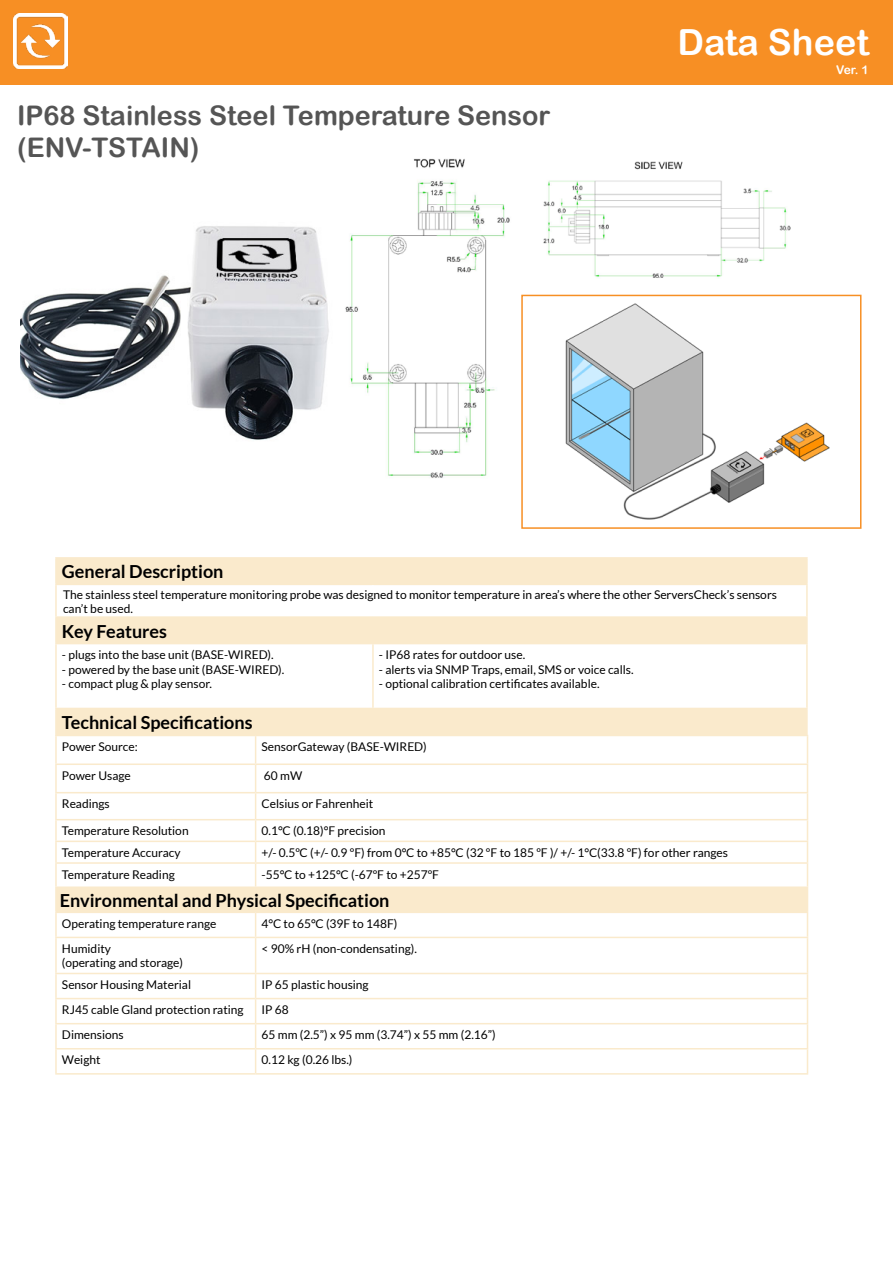
<style>
.page{position:relative;width:893px;height:1263px;background:#fff}
.page>*{position:absolute;margin:0;border:0;box-sizing:border-box;transform-origin:0 0}
.t1{font:36px "Arial Rounded MT Bold";color:#fff}
.t2{font:27px/32.4px "Arial Rounded MT Bold";color:#555}
.t3{font:700 18px "Lato";color:#000}
.t4{font:12px/14.4px "Lato";color:#000}
.t5{font:12px "Arial Rounded MT Bold";color:#fff}
</style>
<div class="page">
<div style="left:0;top:0;width:893px;height:84px;background:#f78f24"></div>
<img style="left:13px;top:14px;width:55px;height:55px">
<img style="left:20px;top:226px;width:309px;height:214px">
<svg style="left:57px;top:559px;width:749px;height:175px"></svg>
<hr style="left:806px;top:585px;width:2px;height:31px;background:#faeacc">
<hr style="left:55px;top:644px;width:2px;height:64px;background:#faeacc">
<hr style="left:372px;top:644px;width:2px;height:64px;background:#faeacc">
<hr style="left:806px;top:644px;width:2px;height:64px;background:#faeacc">
<hr style="left:55px;top:708px;width:318px;height:1px;background:#faeacc">
<hr style="left:55px;top:709px;width:2px;height:25px;background:#faeacc">
<hr style="left:373px;top:708px;width:435px;height:1px;background:#faeacc">
<hr style="left:372px;top:709px;width:2px;height:25px;background:#faeacc">
<hr style="left:806px;top:709px;width:2px;height:25px;background:#faeacc">
<hr style="left:55px;top:734px;width:318px;height:2px;background:#faeacc">
<hr style="left:373px;top:734px;width:435px;height:2px;background:#faeacc">
<hr style="left:55px;top:559px;width:2px;height:25px;background:#faeacc">
<hr style="left:806px;top:559px;width:2px;height:25px;background:#faeacc">
<hr style="left:55px;top:584px;width:318px;height:1px;background:#faeacc">
<hr style="left:373px;top:584px;width:435px;height:1px;background:#faeacc">
<hr style="left:55px;top:557px;width:318px;height:2px;background:#faeacc">
<hr style="left:373px;top:557px;width:435px;height:2px;background:#faeacc">
<hr style="left:372px;top:585px;width:2px;height:31px;background:#fff">
<hr style="left:55px;top:585px;width:2px;height:31px;background:#faeacc">
<hr style="left:55px;top:616px;width:318px;height:2px;background:#faeacc">
<hr style="left:55px;top:618px;width:2px;height:25px;background:#faeacc">
<hr style="left:55px;top:643px;width:318px;height:1px;background:#faeacc">
<hr style="left:373px;top:616px;width:435px;height:2px;background:#faeacc">
<hr style="left:372px;top:618px;width:2px;height:25px;background:#faeacc">
<hr style="left:806px;top:618px;width:2px;height:25px;background:#faeacc">
<hr style="left:373px;top:643px;width:435px;height:1px;background:#faeacc">
<hr style="left:55px;top:736px;width:2px;height:27px;background:#faeacc">
<hr style="left:55px;top:763px;width:201px;height:2px;background:#faeacc">
<hr style="left:55px;top:765px;width:2px;height:27px;background:#faeacc">
<hr style="left:55px;top:792px;width:201px;height:1px;background:#faeacc">
<hr style="left:55px;top:793px;width:2px;height:26px;background:#faeacc">
<hr style="left:55px;top:819px;width:201px;height:1px;background:#faeacc">
<hr style="left:55px;top:820px;width:2px;height:20px;background:#faeacc">
<hr style="left:55px;top:840px;width:201px;height:2px;background:#faeacc">
<hr style="left:55px;top:842px;width:2px;height:20px;background:#faeacc">
<hr style="left:55px;top:862px;width:201px;height:2px;background:#faeacc">
<hr style="left:55px;top:864px;width:2px;height:22px;background:#faeacc">
<hr style="left:55px;top:886px;width:201px;height:2px;background:#faeacc">
<hr style="left:55px;top:888px;width:2px;height:23px;background:#faeacc">
<hr style="left:55px;top:911px;width:201px;height:2px;background:#faeacc">
<hr style="left:55px;top:913px;width:2px;height:24px;background:#faeacc">
<svg style="left:56px;top:736px;width:752px;height:201px"></svg>
<hr style="left:55px;top:937px;width:201px;height:1px;background:#faeacc">
<hr style="left:55px;top:938px;width:2px;height:35px;background:#faeacc">
<hr style="left:256px;top:937px;width:552px;height:1px;background:#faeacc">
<hr style="left:255px;top:938px;width:1px;height:35px;background:#faeacc">
<hr style="left:807px;top:938px;width:1px;height:35px;background:#faeacc">
<hr style="left:55px;top:973px;width:201px;height:1px;background:#faeacc">
<hr style="left:55px;top:974px;width:2px;height:24px;background:#faeacc">
<hr style="left:256px;top:973px;width:552px;height:1px;background:#faeacc">
<hr style="left:55px;top:998px;width:201px;height:1px;background:#faeacc">
<hr style="left:55px;top:999px;width:2px;height:24px;background:#faeacc">
<hr style="left:256px;top:998px;width:552px;height:1px;background:#faeacc">
<hr style="left:55px;top:1023px;width:201px;height:1px;background:#faeacc">
<hr style="left:55px;top:1024px;width:2px;height:24px;background:#faeacc">
<hr style="left:256px;top:1023px;width:552px;height:1px;background:#faeacc">
<hr style="left:55px;top:1048px;width:201px;height:1px;background:#faeacc">
<hr style="left:55px;top:1049px;width:2px;height:24px;background:#faeacc">
<hr style="left:256px;top:1048px;width:552px;height:1px;background:#faeacc">
<svg style="left:255px;top:974px;width:1px;height:99px"></svg>
<svg style="left:807px;top:974px;width:1px;height:99px"></svg>
<hr style="left:55px;top:1073px;width:201px;height:1px;background:#faeacc">
<hr style="left:256px;top:1073px;width:552px;height:1px;background:#faeacc">
<img style="left:345px;top:158px;width:188px;height:320px">
<img style="left:543px;top:161px;width:248px;height:117px">
<img style="left:565px;top:303px;width:265px;height:217px">
<div style="left:521px;top:295px;width:340px;height:234px;border:2px solid #f78f24"></div>
<h1 class="t1" style="left:678px;top:21px;width:193px">Data Sheet</h1>
<h2 class="t2" style="left:17px;top:99px;width:535px">IP68 Stainless Steel Temperature Sensor (ENV-TSTAIN)</h2>
<p class="t5" style="left:836px;top:63px;width:34px">Ver. 1</p>
<h3 class="t3" style="left:62px;top:561px;width:163px">General Description</h3>
<p class="t4" style="left:63px;top:587px;width:715px">The stainless steel temperature monitoring probe was designed to monitor temperature in area’s where the other ServersCheck’s sensors can’t be used.</p>
<h3 class="t3" style="left:62px;top:621px;width:107px">Key Features</h3>
<p class="t4" style="left:62px;top:648px;width:213px">- plugs into the base unit (BASE-WIRED).</p>
<p class="t4" style="left:62px;top:662px;width:224px">- powered by the base unit (BASE-WIRED).</p>
<p class="t4" style="left:62px;top:676px;width:151px">- compact plug &amp; play sensor.</p>
<h3 class="t3" style="left:62px;top:712px;width:192px">Technical Specifications</h3>
<p class="t4" style="left:379px;top:648px;width:148px">- IP68 rates for outdoor use.</p>
<p class="t4" style="left:379px;top:662px;width:256px">- alerts via SNMP Traps, email, SMS or voice calls.</p>
<p class="t4" style="left:379px;top:676px;width:222px">- optional calibration certificates available.</p>
<p class="t4" style="left:62px;top:739px;width:77px">Power Source:</p>
<p class="t4" style="left:262px;top:739px;width:167px">SensorGateway (BASE-WIRED)</p>
<p class="t4" style="left:62px;top:768px;width:70px">Power Usage</p>
<p class="t4" style="left:264px;top:768px;width:40px">60 mW</p>
<p class="t4" style="left:62px;top:797px;width:49px">Readings</p>
<p class="t4" style="left:262px;top:797px;width:113px">Celsius or Fahrenheit</p>
<p class="t4" style="left:62px;top:824px;width:128px">Temperature Resolution</p>
<p class="t4" style="left:262px;top:824px;width:126px">0.1°C (0.18)°F precision</p>
<p class="t4" style="left:62px;top:845px;width:120px">Temperature Accuracy</p>
<p class="t4" style="left:262px;top:845px;width:468px">+/- 0.5ºC (+/- 0.9 ºF) from 0°C to +85°C (32 ºF to 185 ºF )/ +/- 1°C(33.8 ºF) for other ranges</p>
<p class="t4" style="left:62px;top:867px;width:114px">Temperature Reading</p>
<p class="t4" style="left:262px;top:867px;width:179px">-55°C to +125°C (-67ºF to +257ºF</p>
<p class="t4" style="left:62px;top:916px;width:156px">Operating temperature range</p>
<p class="t4" style="left:262px;top:916px;width:137px">4°C to 65°C (39F to 148F)</p>
<p class="t4" style="left:62px;top:941px;width:123px">Humidity<br>(operating and storage)</p>
<p class="t4" style="left:262px;top:941px;width:157px">&lt; 90% rH (non-condensating).</p>
<p class="t4" style="left:62px;top:977px;width:131px">Sensor Housing Material</p>
<p class="t4" style="left:262px;top:977px;width:109px">IP 65 plastic housing</p>
<p class="t4" style="left:62px;top:1002px;width:183px">RJ45 cable Gland protection rating</p>
<p class="t4" style="left:262px;top:1002px;width:29px">IP 68</p>
<p class="t4" style="left:62px;top:1028px;width:63px">Dimensions</p>
<p class="t4" style="left:262px;top:1028px;width:236px">65 mm (2.5”) x 95 mm (3.74”) x 55 mm (2.16”)</p>
<p class="t4" style="left:62px;top:1053px;width:40px">Weight</p>
<p class="t4" style="left:262px;top:1053px;width:92px">0.12 kg (0.26 lbs.)</p>
<h3 class="t3" style="left:60px;top:890px;width:331px">Environmental and Physical Specification</h3>
</div>
